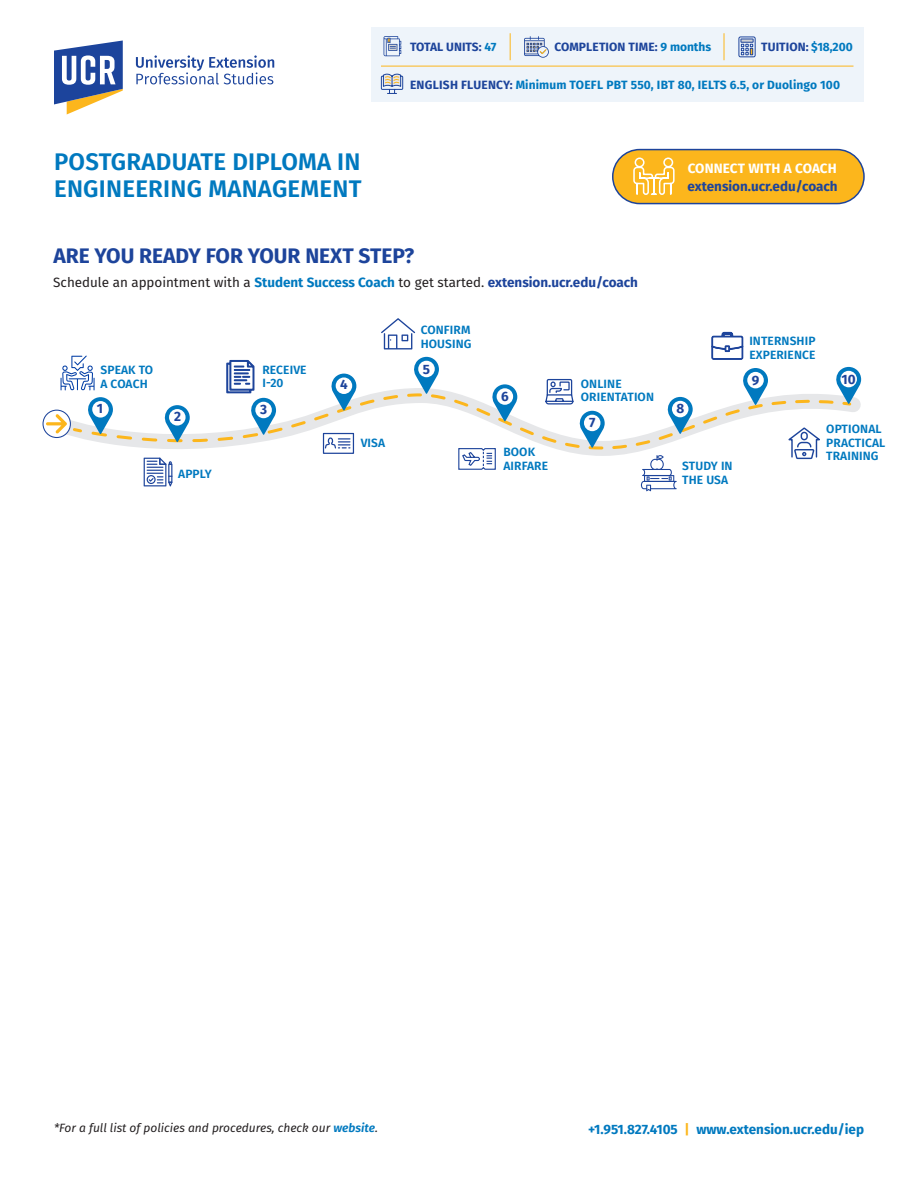
<style>
.page{position:relative;width:918px;height:1188px;background:#fff}
.page>*{position:absolute;margin:0;border:0;box-sizing:border-box;transform-origin:0 0}
.Course_Offering{font:600 24px/27px "Fira Sans";letter-spacing:.01em;color:#0079bf}
.Course_Offering-2{font:700 21px "Fira Sans";color:#1d449b}
.Course_Offering-3{font:13.5px "Fira Sans";color:#231f20}
.Course{font:700 13.5px "Fira Sans";color:#0079bf}
.Course-2{font:700 13.5px "Fira Sans";color:#1d449b}
.Course-3{font:700 13.5px "Fira Sans";letter-spacing:.01em;color:#fff}
.Course_Offering-4{font:700 13.5px "Fira Sans";color:#1d449b}
.Course_Offering-5{font:600 12px/13.5px "Fira Sans";letter-spacing:.01em;color:#0079bf}
.Course-4{font:700 12px "Fira Sans";letter-spacing:.01em;color:#0079bf}
.t1{font:italic 12px "Fira Sans";color:#231f20}
.Course-5{font:700 12px "Fira Sans";letter-spacing:.005em;color:#1d449b}
.Course-6{font:700 12px "Fira Sans";letter-spacing:-.015em;color:#1d449b}
.s1{color:#0079bf}
.s2{color:#1d449b}
.s3{font-weight:700;color:#0079bf}
.s4{font-weight:700;color:#1d449b}
.s5{font-weight:600;color:#0079bf}
.s6{color:#fcb61c}
</style>
<div class="page">
<svg style="left:138px;top:392px;width:473px;height:59px"></svg>
<svg style="left:289px;top:374px;width:117px;height:56px"></svg>
<div style="left:336px;top:377px;width:16px;height:17px;background:#fff;border-radius:50%"></div>
<svg style="left:144px;top:458px;width:28px;height:28px"></svg>
<svg style="left:381px;top:318px;width:34px;height:31px"></svg>
<div style="left:43px;top:410px;width:28px;height:28px;border:1px solid #1d449b;border-radius:50%"></div>
<div style="left:323px;top:433px;width:31px;height:21px;border:1px solid #1d449b"></div>
<svg style="left:324px;top:437px;width:26px;height:17px"></svg>
<svg style="left:46px;top:356px;width:230px;height:91px"></svg>
<svg style="left:611px;top:367px;width:250px;height:124px"></svg>
<svg style="left:413px;top:357px;width:192px;height:113px"></svg>
<svg style="left:136px;top:55px;width:138px;height:29px"></svg>
<svg style="left:54px;top:40px;width:69px;height:74px"></svg>
<div style="left:613px;top:150px;width:251px;height:54px;background:#fcb61c;border-radius:27px"></div>
<div style="left:612px;top:149px;width:253px;height:55px;border:2px solid #1d449b;border-radius:27px"></div>
<svg style="left:633px;top:157px;width:42px;height:38px"></svg>
<svg style="left:712px;top:332px;width:31px;height:28px"></svg>
<div style="left:371px;top:27px;width:493px;height:74px;background:#eef4fa"></div>
<svg style="left:384px;top:36px;width:17px;height:20px"></svg>
<svg style="left:724px;top:33px;width:1px;height:27px"></svg>
<svg style="left:510px;top:33px;width:1px;height:27px"></svg>
<hr style="left:381px;top:66px;width:473px;height:1px;background:#fcb61c">
<svg style="left:524px;top:36px;width:25px;height:22px"></svg>
<svg style="left:738px;top:36px;width:18px;height:22px"></svg>
<svg style="left:381px;top:73px;width:22px;height:21px"></svg>
<p class="Course-6" style="left:410px;top:37px;width:88px">TOTAL UNITS: <span class="s1">47</span></p>
<p class="Course-5" style="left:554px;top:37px;width:158px">COMPLETION TIME: <span class="s1">9 months</span></p>
<p class="Course-5" style="left:761px;top:37px;width:93px">TUITION: <span class="s1">$18,200</span></p>
<p class="Course-4" style="left:410px;top:75px;width:432px"><span class="s2">ENGLISH FLUENCY:</span> Minimum TOEFL PBT 550, IBT 80, IELTS 6.5, or Duolingo 100</p>
<p class="Course_Offering" style="left:54px;top:147px;width:309px">POSTGRADUATE DIPLOMA IN<br>ENGINEERING MANAGEMENT</p>
<p class="Course-3" style="left:688px;top:157px;width:151px">CONNECT WITH A COACH</p>
<p class="Course-2" style="left:688px;top:175px;width:152px">extension.ucr.edu/coach</p>
<p class="Course_Offering-2" style="left:53px;top:238px;width:362px">ARE YOU READY FOR YOUR NEXT STEP?</p>
<p class="Course_Offering-3" style="left:53px;top:272px;width:586px">Schedule an appointment with a <span class="s3">Student Success Coach</span> to get started. <span class="s4">extension.ucr.edu/coach</span></p>
<p class="Course_Offering-5" style="left:101px;top:363px;width:54px">SPEAK TO<br>A COACH</p>
<p class="Course_Offering-4" style="left:97px;top:397px;width:8px">1</p>
<p class="Course_Offering-4" style="left:174px;top:405px;width:8px">2</p>
<p class="Course_Offering-5" style="left:178px;top:466px;width:35px">APPLY</p>
<p class="Course_Offering-5" style="left:262px;top:362px;width:46px">RECEIVE<br>I-20</p>
<p class="Course_Offering-4" style="left:260px;top:398px;width:9px">3</p>
<p class="Course_Offering-4" style="left:340px;top:373px;width:9px">4</p>
<p class="Course_Offering-5" style="left:361px;top:436px;width:26px">VISA</p>
<p class="Course_Offering-5" style="left:421px;top:323px;width:52px">CONFIRM<br>HOUSING</p>
<p class="Course_Offering-4" style="left:423px;top:358px;width:9px">5</p>
<p class="Course_Offering-4" style="left:501px;top:385px;width:9px">6</p>
<p class="Course_Offering-5" style="left:503px;top:445px;width:46px">BOOK<br>AIRFARE</p>
<p class="Course_Offering-5" style="left:581px;top:376px;width:75px">ONLINE<br>ORIENTATION</p>
<p class="Course_Offering-4" style="left:589px;top:411px;width:8px">7</p>
<p class="Course_Offering-4" style="left:677px;top:397px;width:9px">8</p>
<p class="Course_Offering-5" style="left:682px;top:459px;width:52px">STUDY IN<br>THE USA</p>
<p class="Course_Offering-5" style="left:749px;top:333px;width:68px">INTERNSHIP<br>EXPERIENCE</p>
<p class="Course_Offering-4" style="left:752px;top:369px;width:9px">9</p>
<p class="Course_Offering-4" style="left:841px;top:368px;width:16px">10</p>
<p class="Course_Offering-5" style="left:826px;top:422px;width:61px">OPTIONAL<br>PRACTICAL<br>TRAINING</p>
<p class="t1" style="left:54px;top:1119px;width:326px">*For a full list of policies and procedures, check our <span class="s5">website</span>.</p>
<p class="Course" style="left:588px;top:1117px;width:277px">+1.951.827.4105 <span class="s6">|</span> www.extension.ucr.edu/iep</p>
</div>
